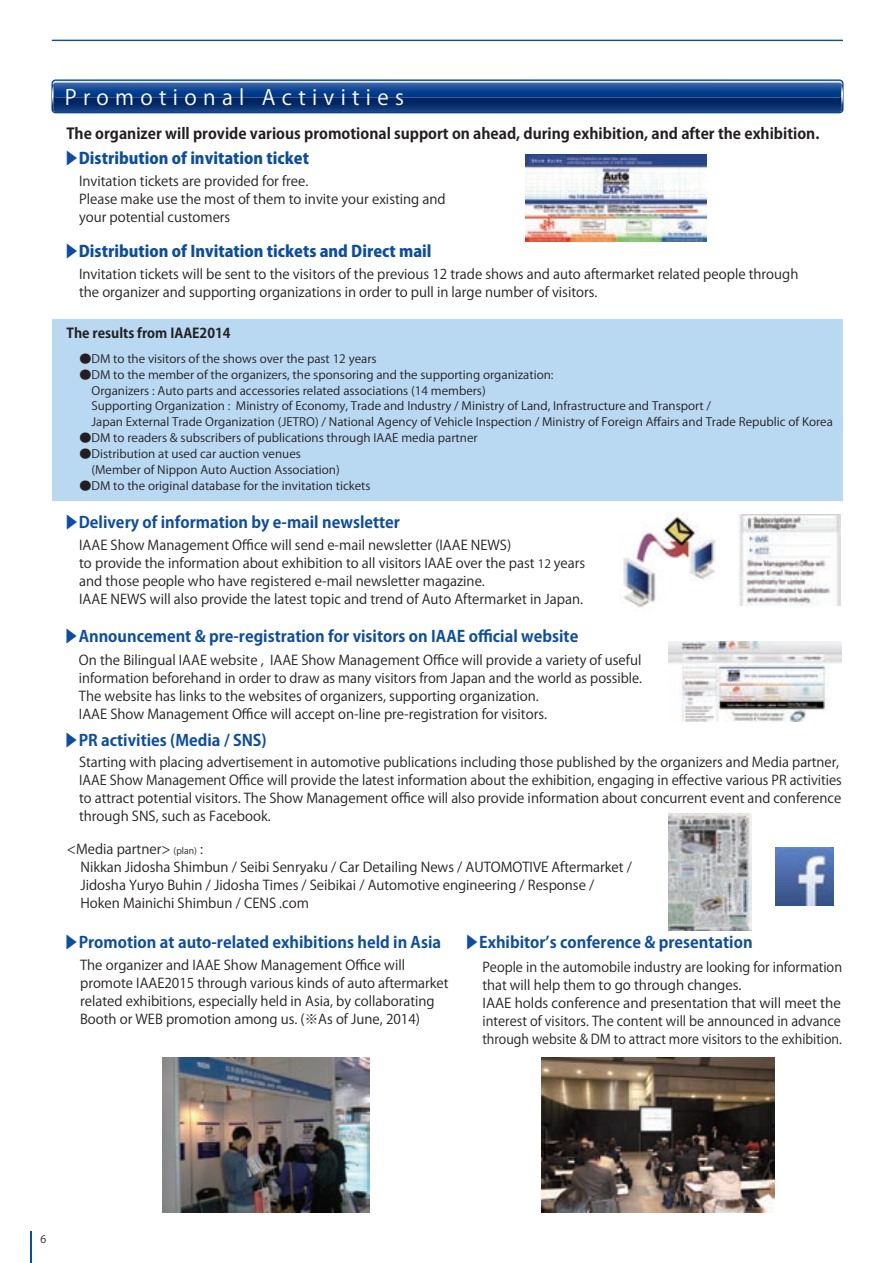
<style>
.page{position:relative;width:893px;height:1263px;background:#fff}
.page>*{position:absolute;margin:0;border:0;box-sizing:border-box;transform-origin:0 0}
.t1{font:21px "Koz Go Pro";letter-spacing:.3em;color:#fff}
.t2{font:700 15.75px "Koz Go Pro";color:#0d4da1}
.t3{font:800 15.75px "Koz Go Pro";color:#0d4da1}
.t4{font:700 15px "Koz Go Pro";color:#231f20}
.t5{font:13.5px/18px "Koz Go Pro";color:#231f20}
.t6{font:700 13.5px "Koz Go Pro";color:#231f20}
.t7{font:11.55px/15.8px "Koz Go Pro";color:#231f20;scale:1.04 1}
.t8{font:10.5px "Koz Go Pro";color:#231f20}
.s1{font-weight:700}
.s2{font-size:11.55px}
.s3{font-size:9px}
</style>
<div class="page">
<svg style="left:52px;top:40px;width:791px;height:1px"></svg>
<hr style="left:30px;top:1232px;width:2px;height:31px;background:#0d4da1">
<div style="left:52px;top:319px;width:791px;height:182px;background:#b9d9f2"></div>
<svg style="left:51px;top:79px;width:792px;height:34px;background:#1f4b8c"></svg>
<img style="left:526px;top:155px;width:180px;height:86px">
<img style="left:739px;top:515px;width:102px;height:91px">
<img style="left:623px;top:513px;width:93px;height:95px">
<img style="left:668px;top:641px;width:173px;height:80px">
<img style="left:669px;top:814px;width:82px;height:117px">
<img style="left:542px;top:1057px;width:233px;height:156px">
<img style="left:776px;top:848px;width:57px;height:57px">
<img style="left:162px;top:1057px;width:207px;height:156px">
<h1 class="t1" style="left:65px;top:83px;width:341px">Promotional Activities</h1>
<p class="t4" style="left:66px;top:124px;width:755px">The organizer will provide various promotional support on ahead, during exhibition, and after the exhibition.</p>
<p class="t3" style="left:63px;top:148px;width:247px"><span class="s1">▶</span>Distribution of invitation ticket</p>
<p class="t5" style="left:79px;top:172px;width:368px">Invitation tickets are provided for free.<br>Please make use the most of them to invite your existing and your potential customers</p>
<p class="t3" style="left:63px;top:241px;width:370px"><span class="s1">▶</span>Distribution of Invitation tickets and Direct mail</p>
<p class="t5" style="left:79px;top:266px;width:721px">Invitation tickets will be sent to the visitors of the previous 12 trade shows and auto aftermarket related people through the organizer and supporting organizations in order to pull in large number of visitors.</p>
<p class="t6" style="left:67px;top:324px;width:165px">The results from IAAE2014</p>
<p class="t7" style="left:80px;top:351px;width:287px">●DM to the visitors of the shows over the past 12 years</p>
<p class="t7" style="left:80px;top:367px;width:726px">●DM to the member of the organizers, the sponsoring and the supporting organization:<br>　Organizers : Auto parts and accessories related associations (14 members)<br>　Supporting Organization : Ministry of Economy, Trade and Industry / Ministry of Land, Infrastructure and Transport /<br>　Japan External Trade Organization (JETRO) / National Agency of Vehicle Inspection / Ministry of Foreign Affairs and Trade Republic of Korea</p>
<p class="t7" style="left:80px;top:430px;width:384px">●DM to readers &amp; subscribers of publications through IAAE media partner</p>
<p class="t7" style="left:80px;top:446px;width:252px">●Distribution at used car auction venues　(Member of Nippon Auto Auction Association)</p>
<p class="t7" style="left:80px;top:478px;width:281px">●DM to the original database for the invitation tickets</p>
<p class="t2" style="left:63px;top:512px;width:338px">▶Delivery of information by e-mail newsletter</p>
<p class="t5" style="left:79px;top:536px;width:508px">IAAE Show Management Office will send e-mail newsletter (IAAE NEWS)<br>to provide the information about exhibition to all visitors IAAE over the past <span class="s2">12</span> years and those people who have registered e-mail newsletter magazine.<br>IAAE NEWS will also provide the latest topic and trend of Auto Aftermarket in Japan.</p>
<p class="t2" style="left:63px;top:626px;width:517px">▶Announcement &amp; pre-registration for visitors on IAAE official website</p>
<p class="t5" style="left:79px;top:651px;width:565px">On the Bilingual IAAE website , IAAE Show Management Office will provide a variety of useful information beforehand in order to draw as many visitors from Japan and the world as possible.<br>The website has links to the websites of organizers, supporting organization.<br>IAAE Show Management Office will accept on-line pre-registration for visitors.</p>
<p class="t2" style="left:63px;top:730px;width:205px">▶PR activities (Media / SNS)</p>
<p class="t5" style="left:79px;top:754px;width:764px">Starting with placing advertisement in automotive publications including those published by the organizers and Media partner, IAAE Show Management Office will provide the latest information about the exhibition, engaging in effective various PR activities to attract potential visitors. The Show Management office will also provide information about concurrent event and conference through SNS, such as Facebook.</p>
<p class="t5" style="left:67px;top:840px;width:566px">&lt;Media partner&gt; <span class="s3">(plan)</span> :<br>　Nikkan Jidosha Shimbun / Seibi Senryaku / Car Detailing News / AUTOMOTIVE Aftermarket /　Jidosha Yuryo Buhin / Jidosha Times / Seibikai / Automotive engineering / Response /　Hoken Mainichi Shimbun / CENS .com</p>
<p class="t2" style="left:63px;top:932px;width:380px">▶Promotion at auto-related exhibitions held in Asia</p>
<p class="t5" style="left:80px;top:957px;width:370px">The organizer and IAAE Show Management Office will promote IAAE2015 through various kinds of auto aftermarket related exhibitions, especially held in Asia, by collaborating Booth or WEB promotion among us. (※As of June, 2014)</p>
<p class="t2" style="left:463px;top:932px;width:291px">▶Exhibitorʼs conference &amp; presentation</p>
<p class="t5" style="left:482px;top:958px;width:361px">People in the automobile industry are looking for information that will help them to go through changes.<br>IAAE holds conference and presentation that will meet the interest of visitors. The content will be announced in advance through website &amp; DM to attract more visitors to the exhibition.</p>
<p class="t8" style="left:40px;top:1232px;width:7px">6</p>
</div>
